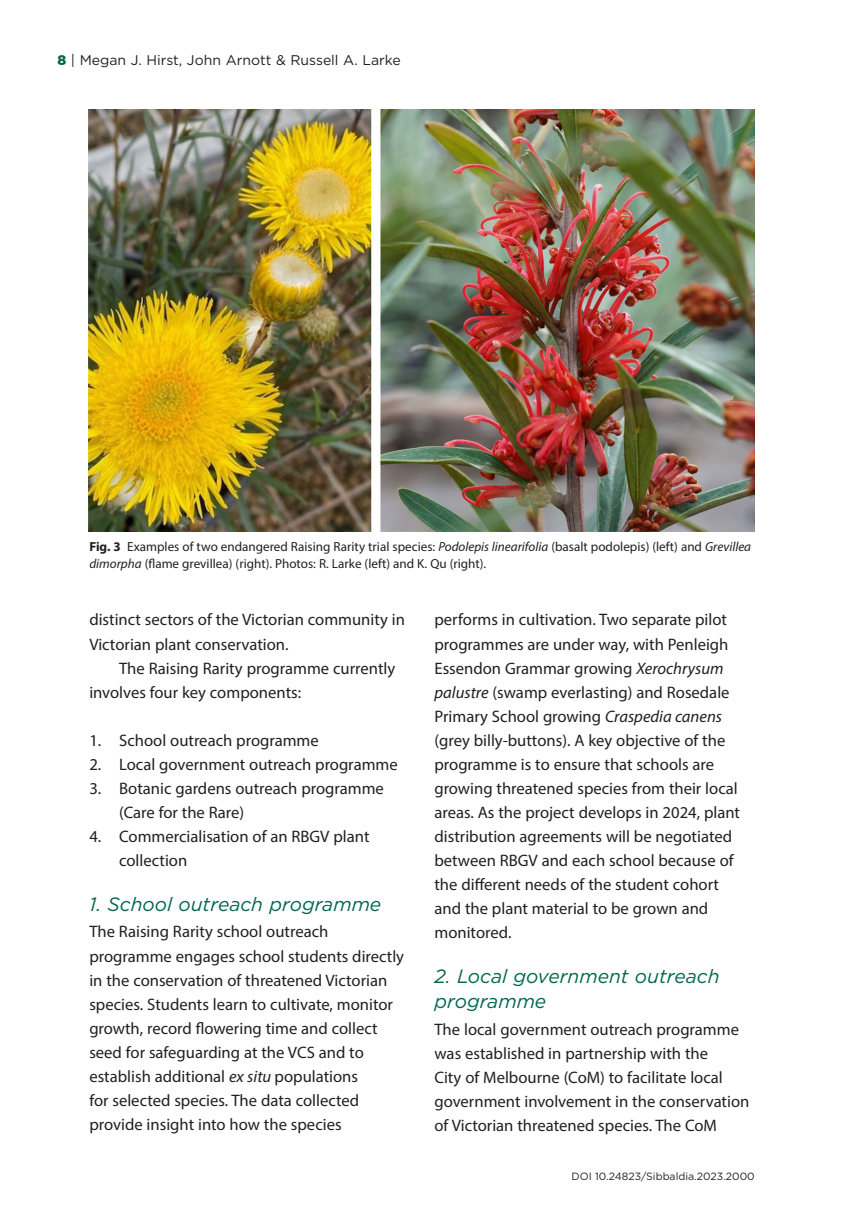
<style>
.page{position:relative;width:864px;height:1226px;background:#fff}
.page>*{position:absolute;margin:0;border:0;box-sizing:border-box;transform-origin:0 0}
.b_head{font:italic 19.25px/25.2px "Gotham";color:#01674d}
.text{font:16.62px/24px "Myriad Pro";color:#231f20}
.text_indent{font:16.62px/24px "Myriad Pro";color:#231f20}
.t1{font:14px "Gotham";color:#231f20}
.captions{font:13.12px/17.5px "Myriad Pro";color:#231f20}
.t2{font:10.5px "Gotham";color:#231f20}
.s1{font-weight:900;color:#01674d}
.s2{font-weight:700}
.s3{font-style:italic}
</style>
<div class="page">
<img style="left:88px;top:109px;width:666px;height:423px">
<p class="t1" style="left:57px;top:51px;width:345px"><span class="s1">8</span> | Megan J. Hirst, John Arnott &amp; Russell A. Larke</p>
<p class="captions" style="left:89px;top:537px;width:663px"><span class="s2">Fig. 3</span> Examples of two endangered Raising Rarity trial species: <span class="s3">Podolepis linearifolia</span> (basalt podolepis) (left) and <span class="s3">Grevillea dimorpha</span> (flame grevillea) (right). Photos: R. Larke (left) and K. Qu (right).</p>
<p class="text" style="left:89px;top:607px;width:317px">distinct sectors of the Victorian community in<br>Victorian plant conservation.</p>
<p class="text_indent" style="left:89px;top:655px;width:307px;text-indent:30px">The Raising Rarity programme currently involves four key components:</p>
<p class="text" style="left:89px;top:727px;width:231px">1. School outreach programme</p>
<p class="text" style="left:89px;top:751px;width:310px">2. Local government outreach programme</p>
<p class="text" style="left:119px;top:775px;width:266px;text-indent:-30px">3. Botanic gardens outreach programme (Care for the Rare)</p>
<p class="text" style="left:119px;top:824px;width:252px;text-indent:-30px">4. Commercialisation of an RBGV plant collection</p>
<p class="b_head" style="left:89px;top:891px;width:293px">1. School outreach programme</p>
<p class="text" style="left:89px;top:919px;width:316px">The Raising Rarity school outreach programme engages school students directly in the conservation of threatened Victorian species. Students learn to cultivate, monitor growth, record flowering time and collect seed for safeguarding at the VCS and to establish additional <span class="s3">ex situ</span> populations<br>for selected species. The data collected provide insight into how the species</p>
<p class="text" style="left:434px;top:607px;width:307px">performs in cultivation. Two separate pilot programmes are under way, with Penleigh Essendon Grammar growing <span class="s3">Xerochrysum palustre</span> (swamp everlasting) and Rosedale Primary School growing <span class="s3">Craspedia canens </span>(grey billy-buttons). A key objective of the programme is to ensure that schools are growing threatened species from their local areas. As the project develops in 2024, plant distribution agreements will be negotiated between RBGV and each school because of the different needs of the student cohort and the plant material to be grown and monitored.</p>
<p class="b_head" style="left:434px;top:963px;width:286px">2. Local government outreach programme</p>
<p class="text" style="left:434px;top:1016px;width:316px">The local government outreach programme was established in partnership with the<br>City of Melbourne (CoM) to facilitate local government involvement in the conservation of Victorian threatened species. The CoM</p>
<p class="t2" style="left:571px;top:1169px;width:185px">DOI 10.24823/Sibbaldia.2023.2000</p>
</div>
